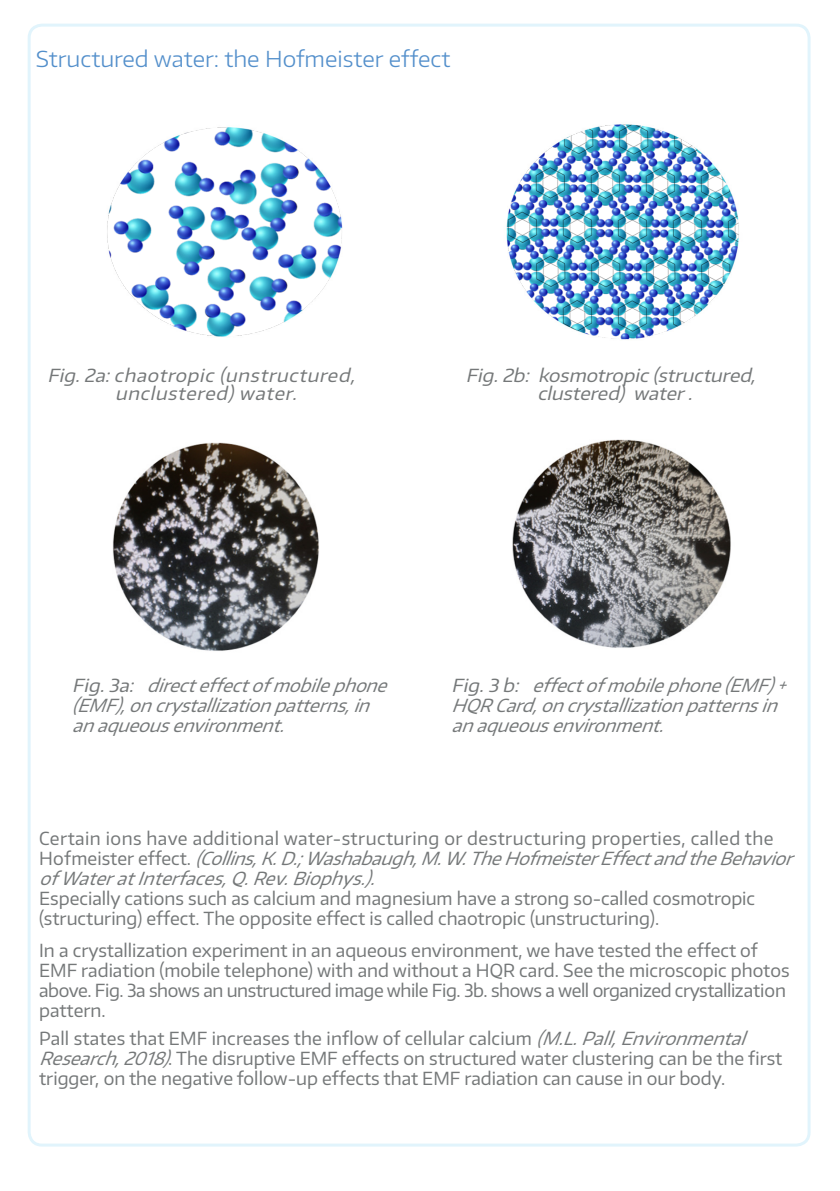
<style>
.page{position:relative;width:840px;height:1191px;background:#fff}
.page>*{position:absolute;margin:0;border:0;box-sizing:border-box;transform-origin:0 0}
.t1{font:300 22px "Encode Sans Wide";color:#538fcb}
.t2{font:18px/20px "Encode Sans Wide";color:#757879;scale:.94 1}
.t3{font:italic 18px/20px "Encode Sans Wide";color:#757879;text-align:center}
.t4{font:italic 18px/20px "Encode Sans Wide";color:#757879;scale:.94 1}
.s1{font-style:normal}
.s2{font-style:italic}
</style>
<div class="page">
<img style="left:107px;top:127px;width:236px;height:210px">
<img style="left:506px;top:124px;width:233px;height:216px">
<img style="left:112px;top:442px;width:207px;height:209px">
<img style="left:512px;top:439px;width:219px;height:209px">
<p class="t1" style="left:36px;top:44px;width:415px">Structured water: the Hofmeister effect</p>
<p class="t3" style="left:48px;top:365px;width:313px;line-height:18px">Fig.2a:chaotropic (unstructured, unclustered)water.</p>
<p class="t3" style="left:465px;top:365px;width:295px;line-height:18px">Fig.2b: kosmotropic (structured, clustered) water.</p>
<p class="t3" style="left:72px;top:674px;width:323px;text-align:left">F i g .3 a : directeffectofmobilephone (EMF),oncrystallizationpatterns,in anaqueousenvironment.</p>
<p class="t3" style="left:451px;top:674px;width:343px;text-align:left">F i g .3 b : effectofmobilephone(EMF)+<br>HQRCard,oncrystallizationpatternsin anaqueousenvironment.</p>
<p class="t4" style="left:39px;top:828px;width:810px"><span class="s1">Certain ions have additional water-structuring or destructuring properties, called the<br>H o f m e i s t e r e ff e c t .</span> (Collins,K.D.;Washabaugh,M.W.TheHofmeisterEffectandtheBehavior ofWateratInterfaces,Q.Rev.Biophys.).</p>
<p class="t2" style="left:39px;top:888px;width:762px">Especially cations such as calcium and magnesium have a strong so-called cosmotropic (structuring) effect. The opposite effect is called chaotropic (unstructuring).</p>
<p class="t2" style="left:39px;top:939px;width:799px">In a crystallization experiment in an aqueous environment, we have tested the effect of EMF radiation (mobile telephone) with and without a HQR card. See the microscopic photos above. Fig. 3a shows an unstructured image while Fig. 3b. shows a well organized crystallization pattern.</p>
<p class="t2" style="left:39px;top:1027px;width:791px">Pall states that EMF increases the inflow of cellular calcium <span class="s2">(M.L.Pall,Environmental<br>Research,2018)</span>. The disruptive EMF effects on structured water clustering can be the first trigger, on the negative follow-up effects that EMF radiation can cause in our body.</p>
</div>
